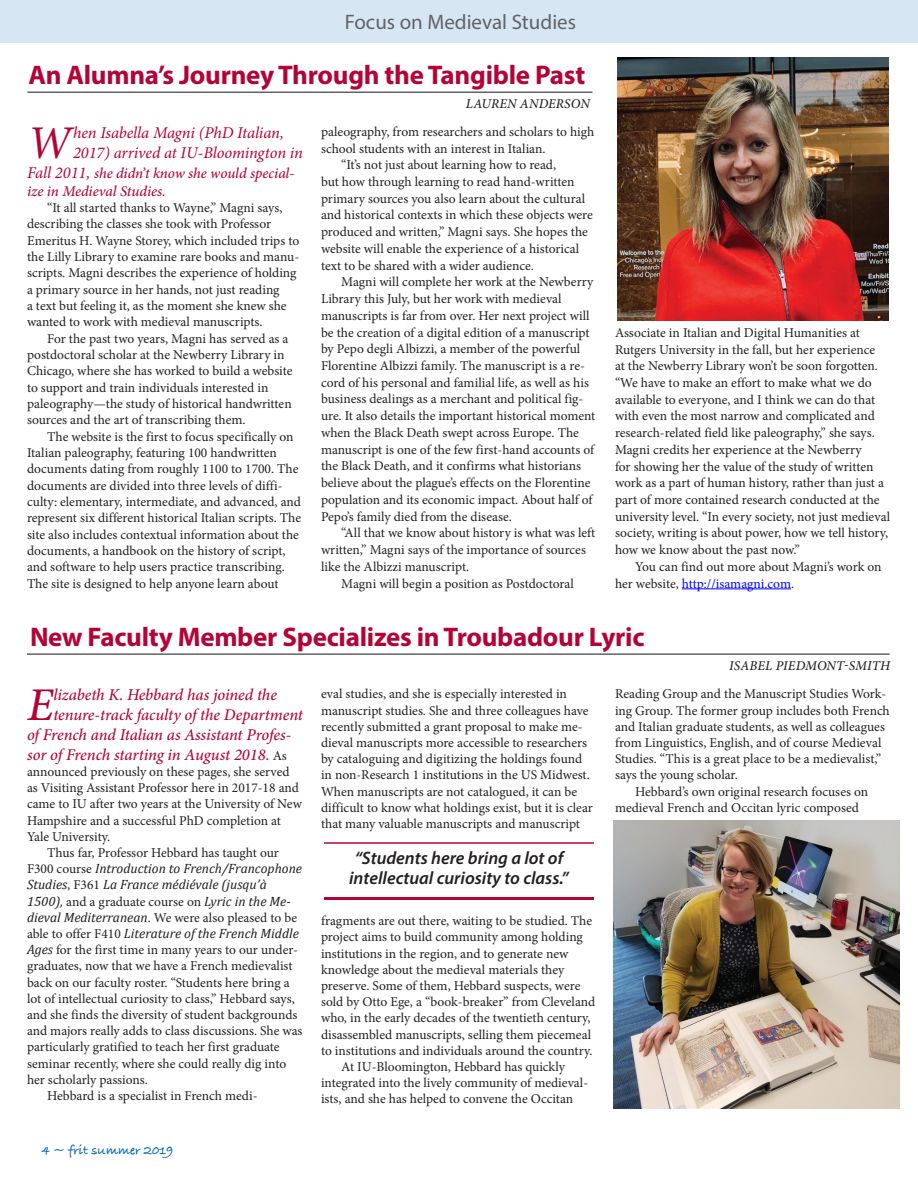
<style>
.page{position:relative;width:918px;height:1188px;background:#fff}
.page>*{position:absolute;margin:0;border:0;box-sizing:border-box;transform-origin:0 0}
._1st_indent_Minion{font:italic 500 46.95px "Minion Pro";color:#b30437}
._1st_indent_Minion-2{font:italic 46.95px "Minion Pro";color:#b30437}
.head24_Myriad_Pro{font:700 27px "Myriad Pro";letter-spacing:-.01em;color:#b30437}
.head18_Myria_Pro{font:700 27px "Myriad Pro";letter-spacing:-.01em;color:#b30437}
.Timeline{font:21px "Myriad Pro";color:#636366}
.Pullquote{font:italic 600 18px/19.5px "Myriad Pro";color:#231f20;text-align:center}
._1st_indent_Minion-3{font:italic 500 16.5px "Minion Pro";letter-spacing:-.01em;color:#b30437}
._1st_indent_Minion-4{font:italic 16.5px/19.8px "Minion Pro";letter-spacing:-.01em;color:#b30437}
._1st_indent_Minion-5{font:italic 500 15px/18.1px "Minion Pro";letter-spacing:-.005em;color:#b30437}
.body_text_Minion{font:13.5px/16.2px "Minion Pro";color:#231f20}
._1st_indent_Minion-6{font:13.5px/16.2px "Minion Pro";color:#231f20}
.byline{font:italic 500 13.5px "Minion Pro";letter-spacing:.01em;color:#231f20}
.t1{font:13.5px "Bradley Hand ITCTT Bold";color:#0168b3}
.s1{font-weight:400;font-size:16.5px}
.s2{color:#00f}
.s3{font-weight:400;font-style:normal;font-size:13.5px;color:#231f20}
.s4{font-family:"Cambria";font-style:italic}
</style>
<div class="page">
<hr style="left:27px;top:92px;width:566px;height:1px;background:#636366">
<hr style="left:27px;top:653px;width:863px;height:2px;background:#636366">
<img style="left:613px;top:821px;width:287px;height:287px">
<div style="left:0;top:0;width:918px;height:42px;background:#d6e6f3"></div>
<img style="left:617px;top:58px;width:272px;height:262px">
<hr style="left:682px;top:589px;width:109px;height:1px;background:#00f">
<hr style="left:324px;top:842px;width:270px;height:2px;background:#b30437">
<hr style="left:324px;top:897px;width:270px;height:3px;background:#b30437">
<p class="Timeline" style="left:345px;top:9px;width:233px">Focus on Medieval Studies</p>
<p class="head18_Myria_Pro" style="left:28px;top:57px;width:558px">An Alumna’s Journey Through the Tangible Past</p>
<p class="byline" style="left:466px;top:95px;width:125px">LAUREN ANDERSON</p>
<p class="_1st_indent_Minion-2" style="left:27px;top:111px;width:46px">W</p>
<p class="_1st_indent_Minion-4" style="left:73px;top:123px;width:231px">hen Isabella Magni (PhD Italian,<br>2017) arrived at IU-Bloomington in</p>
<p class="_1st_indent_Minion-5" style="left:27px;top:164px;width:269px"><span class="s1">Fall 2011,</span> she didn’t know she would special&shy;ize in Medieval Studies.</p>
<p class="body_text_Minion" style="left:27px;top:200px;width:274px;text-indent:20px">“It all started thanks to Wayne,” Magni says, describing the classes she took with Professor Emeritus H. Wayne Storey, which included trips to the Lilly Library to examine rare books and manu&shy;scripts. Magni describes the experience of holding a primary source in her hands, not just reading<br>a text but feeling it, as the moment she knew she wanted to work with medieval manuscripts.</p>
<p class="body_text_Minion" style="left:27px;top:330px;width:267px;text-indent:20px">For the past two years, Magni has served as a postdoctoral scholar at the Newberry Library in Chicago, where she has worked to build a website to support and train individuals interested in paleography—the study of historical handwritten sources and the art of transcribing them.</p>
<p class="body_text_Minion" style="left:27px;top:428px;width:276px;text-indent:20px">The website is the first to focus specifically on Italian paleography, featuring 100 handwritten documents dating from roughly 1100 to 1700. The documents are divided into three levels of diffi&shy;culty: elementary, intermediate, and advanced, and represent six different historical Italian scripts. The site also includes contextual information about the documents, a handbook on the history of script, and software to help users practice transcribing.<br>The site is designed to help anyone learn about</p>
<p class="body_text_Minion" style="left:321px;top:123px;width:275px;line-height:16.8px">paleography, from researchers and scholars to high school students with an interest in Italian.</p>
<p class="body_text_Minion" style="left:321px;top:157px;width:273px;line-height:16.8px;text-indent:20px">“It’s not just about learning how to read,<br>but how through learning to read hand-written primary sources you also learn about the cultural and historical contexts in which these objects were produced and written,” Magni says. She hopes the website will enable the experience of a historical text to be shared with a wider audience.</p>
<p class="body_text_Minion" style="left:321px;top:274px;width:276px;line-height:16.8px;text-indent:20px">Magni will complete her work at the Newberry Library this July, but her work with medieval manuscripts is far from over. Her next project will be the creation of a digital edition of a manuscript by Pepo degli Albizzi, a member of the powerful Florentine Albizzi family. The manuscript is a re&shy;cord of his personal and familial life, as well as his business dealings as a merchant and political fig&shy;ure. It also details the important historical moment when the Black Death swept across Europe. The manuscript is one of the few first-hand accounts of the Black Death, and it confirms what historians believe about the plague’s effects on the Florentine population and its economic impact. About half of Pepo’s family died from the disease.</p>
<p class="body_text_Minion" style="left:321px;top:525px;width:276px;line-height:16.8px;text-indent:20px">“All that we know about history is what was left written,” Magni says of the importance of sources like the Albizzi manuscript.</p>
<p class="body_text_Minion" style="left:341px;top:575px;width:234px">Magni will begin a position as Postdoctoral</p>
<p class="body_text_Minion" style="left:615px;top:324px;width:277px;line-height:16.6px">Associate in Italian and Digital Humanities at Rutgers University in the fall, but her experience<br>at the Newberry Library won’t be soon forgotten. “We have to make an effort to make what we do available to everyone, and I think we can do that with even the most narrow and complicated and research-related field like paleography,” she says.<br>Magni credits her experience at the Newberry<br>for showing her the value of the study of written work as a part of human history, rather than just a part of more contained research conducted at the university level. “In every society, not just medieval society, writing is about power, how we tell history, how we know about the past now.”</p>
<p class="body_text_Minion" style="left:615px;top:558px;width:268px;line-height:16.6px;text-indent:20px">You can find out more about Magni’s work on her website, <span class="s2">http://isamagni.com</span>.</p>
<p class="head24_Myriad_Pro" style="left:30px;top:619px;width:616px">New Faculty Member Specializes in Troubadour Lyric</p>
<p class="byline" style="left:729px;top:656px;width:162px">ISABEL PIEDMONT-SMITH</p>
<p class="_1st_indent_Minion" style="left:27px;top:673px;width:28px">E</p>
<p class="_1st_indent_Minion-3" style="left:53px;top:684px;width:225px">lizabeth K. Hebbard has joined the</p>
<p class="_1st_indent_Minion-3" style="left:53px;top:704px;width:251px">tenure-track faculty of the Department</p>
<p class="_1st_indent_Minion-3" style="left:27px;top:723px;width:266px">of French and Italian as Assistant Profes-</p>
<p class="_1st_indent_Minion-3" style="left:27px;top:743px;width:261px">sor of French starting in August 2018. <span class="s3">As</span></p>
<p class="_1st_indent_Minion-6" style="left:27px;top:764px;width:277px">announced previously on these pages, she served as Visiting Assistant Professor here in 2017-18 and came to IU after two years at the University of New Hampshire and a successful PhD completion at Yale University.</p>
<p class="body_text_Minion" style="left:27px;top:845px;width:277px;text-indent:20px">Thus far, Professor Hebbard has taught our F300 course <span class="s4">Introduction to French/Francophone Studies</span>, F361 <span class="s4">La France médiévale (jusqu’à 1500),</span> and a graduate course on <span class="s4">Lyric in the Me&shy;dieval Mediterranean</span>. We were also pleased to be able to offer F410 <span class="s4">Literature of the French Middle Ages</span> for the first time in many years to our under&shy;graduates, now that we have a French medievalist back on our faculty roster. “Students here bring a lot of intellectual curiosity to class,” Hebbard says, and she finds the diversity of student backgrounds and majors really adds to class discussions. She was particularly gratified to teach her first graduate seminar recently, where she could really dig into her scholarly passions.</p>
<p class="body_text_Minion" style="left:47px;top:1088px;width:212px">Hebbard is a specialist in French medi-</p>
<p class="t1" style="left:41px;top:1143px;width:134px">4 ~ frit summer 2019</p>
<p class="body_text_Minion" style="left:321px;top:686px;width:273px">eval studies, and she is especially interested in manuscript studies. She and three colleagues have recently submitted a grant proposal to make me&shy;dieval manuscripts more accessible to researchers by cataloguing and digitizing the holdings found in non-Research 1 institutions in the US Midwest.<br>When manuscripts are not catalogued, it can be difficult to know what holdings exist, but it is clear that many valuable manuscripts and manuscript</p>
<p class="Pullquote" style="left:349px;top:848px;width:221px">“Students here bring a lot of intellectual curiosity to class.”</p>
<p class="body_text_Minion" style="left:321px;top:913px;width:276px">fragments are out there, waiting to be studied. The project aims to build community among holding institutions in the region, and to generate new knowledge about the medieval materials they preserve. Some of them, Hebbard suspects, were sold by Otto Ege, a “book-breaker” from Cleveland who, in the early decades of the twentieth century, disassembled manuscripts, selling them piecemeal to institutions and individuals around the country.</p>
<p class="body_text_Minion" style="left:321px;top:1059px;width:269px;text-indent:20px">At IU-Bloomington, Hebbard has quickly integrated into the lively community of medieval&shy;ists, and she has helped to convene the Occitan</p>
<p class="body_text_Minion" style="left:615px;top:686px;width:276px">Reading Group and the Manuscript Studies Work&shy;ing Group. The former group includes both French and Italian graduate students, as well as colleagues from Linguistics, English, and of course Medieval Studies. “This is a great place to be a medievalist,” says the young scholar.</p>
<p class="body_text_Minion" style="left:615px;top:783px;width:255px;text-indent:20px">Hebbard’s own original research focuses on medieval French and Occitan lyric composed</p>
</div>
